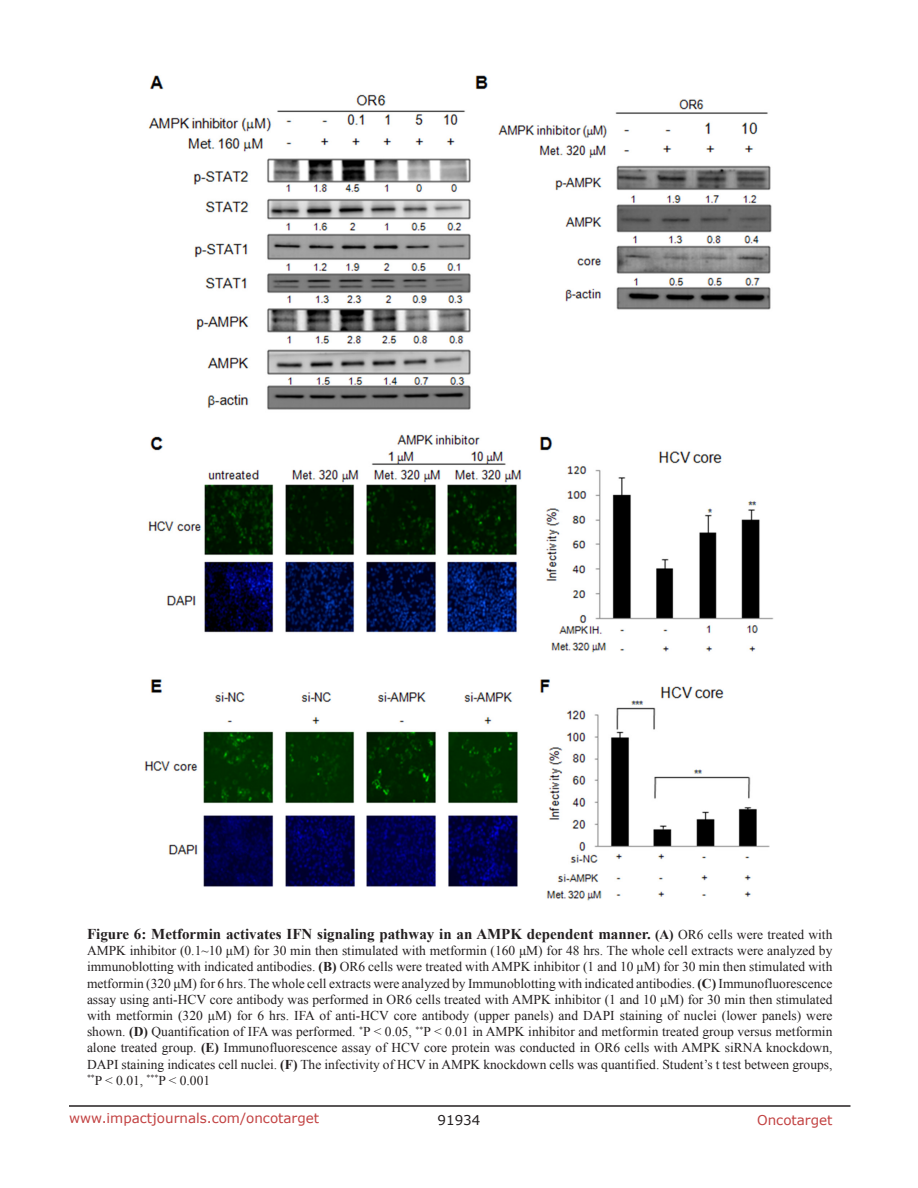
<style>
.page{position:relative;width:918px;height:1188px;background:#fff}
.page>*{position:absolute;margin:0;border:0;box-sizing:border-box;transform-origin:0 0}
.figuretext{font:700 15px "Times New Roman";color:#231f20}
.figuretext-2{font:13.5px/16.2px "Times New Roman";color:#231f20;text-align:justify}
.t1{font:13.5px "Verdana";color:#c24141}
.t2{font:13.5px "Verdana";color:#231f20}
.s1{font-size:13.5px}
.s2{font-weight:400;font-size:13.5px}
.s3{font-weight:700}
</style>
<div class="page">
<hr style="left:69px;top:1105px;width:781px;height:2px;background:#231f20">
<img style="left:145px;top:75px;width:629px;height:826px">
<p class="figuretext" style="left:87px;top:924px;width:747px">Figure 6: Metformin activates IFN signaling pathway in an AMPK dependent manner. <span class="s1">(A)</span> <span class="s2">OR6 cells were treated with</span></p>
<p class="figuretext-2" style="left:87px;top:942px;width:747px">AMPK inhibitor (0.1~10 μM) for 30 min then stimulated with metformin (160 μM) for 48 hrs. The whole cell extracts were analyzed by immunoblotting with indicated antibodies. <span class="s3">(B)</span> OR6 cells were treated with AMPK inhibitor (1 and 10 μM) for 30 min then stimulated with metformin (320 μM) for 6 hrs. The whole cell extracts were analyzed by Immunoblotting with indicated antibodies. <span class="s3">(C)</span> Immunofluorescence assay using anti-HCV core antibody was performed in OR6 cells treated with AMPK inhibitor (1 and 10 μM) for 30 min then stimulated with metformin (320 μM) for 6 hrs. IFA of anti-HCV core antibody (upper panels) and DAPI staining of nuclei (lower panels) were shown. <span class="s3">(D)</span> Quantification of IFA was performed. <sup>*</sup>P &lt; 0.05, <sup>**</sup>P &lt; 0.01 in AMPK inhibitor and metformin treated group versus metformin alone treated group. <span class="s3">(E)</span> Immunofluorescence assay of HCV core protein was conducted in OR6 cells with AMPK siRNA knockdown, DAPI staining indicates cell nuclei. <span class="s3">(F)</span> The infectivity of HCV in AMPK knockdown cells was quantified. Student’s t test between groups, <sup>**</sup>P &lt; 0.01, <sup>***</sup>P &lt; 0.001</p>
<p class="t1" style="left:69px;top:1109px;width:252px">www.impactjournals.com/oncotarget</p>
<p class="t2" style="left:438px;top:1111px;width:44px">91934</p>
<p class="t1" style="left:757px;top:1111px;width:77px">Oncotarget</p>
</div>
